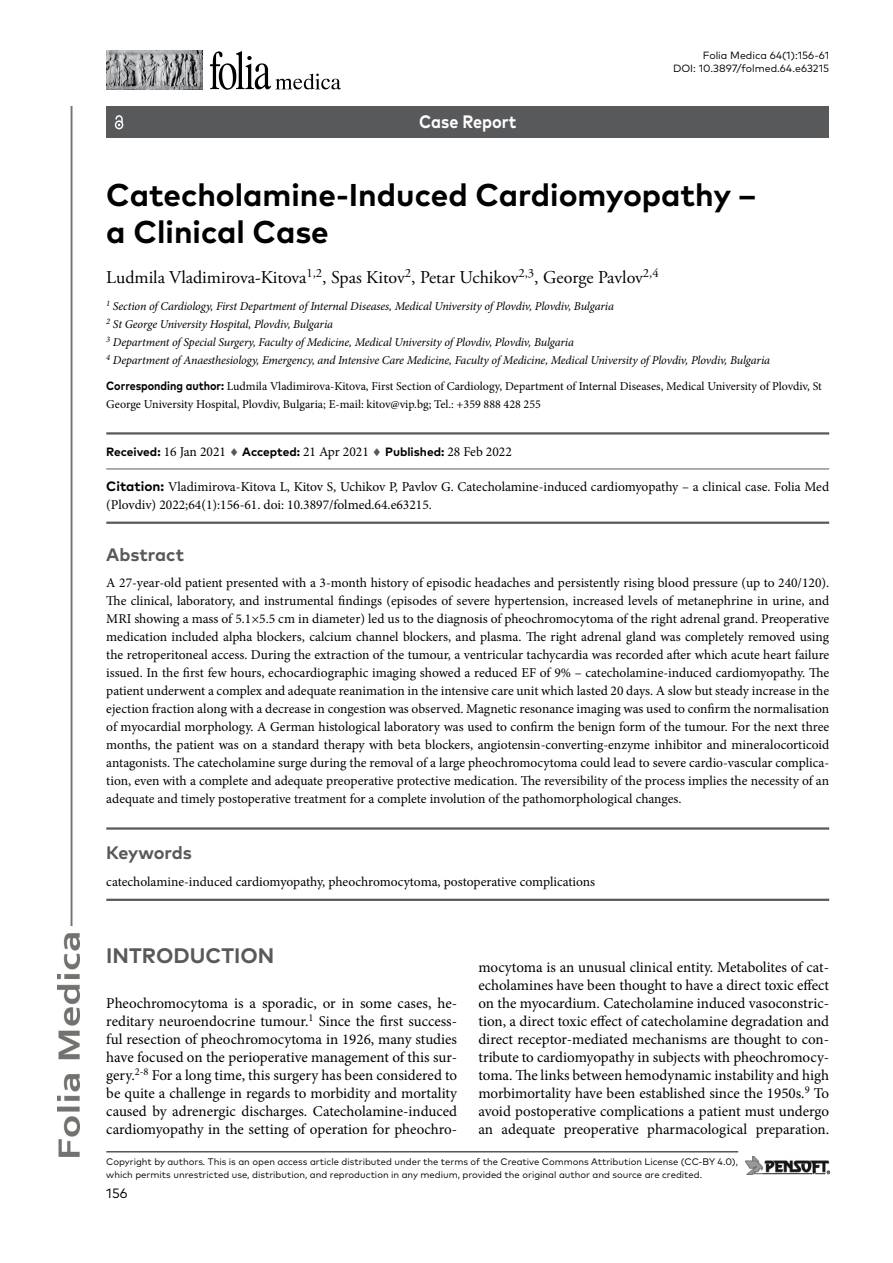
<style>
.page{position:relative;width:893px;height:1263px;background:#fff}
.page>*{position:absolute;margin:0;border:0;box-sizing:border-box;transform-origin:0 0}
.t1{font:700 31.5px/37.8px "FF Mark Pro";color:#000}
.t2{font:700 21px "FF Mark Pro";color:#58595b}
.t3{font:18px "Adobe Garamond Pro";color:#000}
.t4{font:700 18px "FF Mark Pro";color:#58595b}
.t5{font:700 18px "FF Mark Pro";color:#fff;scale:.9 1}
.t6{font:15px/18px "Minion Pro";color:#000;text-align:justify}
.t7{font:13.5px/18px "Minion Pro";letter-spacing:-.005em;color:#000}
.t8{font:13.5px "FF Mark Pro";color:#000}
.t9{font:italic 12px/18px "Minion Pro";letter-spacing:-.01em;color:#000}
.t10{font:12px/18px "Minion Pro";color:#000}
.t11{font:700 12px "FF Mark Pro";color:#000}
.t12{font:10.5px/12.6px "FF Mark Pro";color:#000;text-align:right}
.t13{font:9.45px/12.6px "FF Mark Pro";color:#000}
.s1{font-family:"FF Mark Pro";font-weight:700}
.s2{font-family:"Minion Pro";font-weight:400;font-size:13.5px}
.s3{color:#58595b}
.s4{font-style:italic}
</style>
<div class="page">
<img style="left:58px;top:106px;width:22px;height:1051px">
<hr style="left:106px;top:1151px;width:632px;height:1px;background:#000">
<img style="left:745px;top:1157px;width:84px;height:17px">
<img style="left:106px;top:51px;width:96px;height:38px">
<svg style="left:210px;top:51px;width:131px;height:39px"></svg>
<div style="left:106px;top:106px;width:723px;height:32px;background:#58595b"></div>
<svg style="left:115px;top:115px;width:8px;height:14px"></svg>
<hr style="left:106px;top:432px;width:723px;height:3px;background:#58595b">
<hr style="left:106px;top:469px;width:723px;height:1px;background:#58595b">
<hr style="left:106px;top:522px;width:723px;height:2px;background:#58595b">
<hr style="left:106px;top:827px;width:723px;height:3px;background:#58595b">
<hr style="left:106px;top:899px;width:723px;height:2px;background:#58595b">
<h3 class="t5" style="left:419px;top:108px;width:109px">Case Report</h3>
<p class="t12" style="left:673px;top:48px;width:158px">Folia Medica 64(1):156-61<br>DOI: 10.3897/folmed.64.e63215</p>
<h1 class="t1" style="left:106px;top:173px;width:652px">Catecholamine-Induced Cardiomyopathy – a Clinical Case</h1>
<h3 class="t3" style="left:106px;top:266px;width:554px">Ludmila Vladimirova-Kitova<sup>1,2</sup>, Spas Kitov<sup>2</sup>, Petar Uchikov<sup>2,3</sup>, George Pavlov<sup>2,4</sup></h3>
<p class="t9" style="left:106px;top:297px;width:665px"><sup>1</sup> Section of Cardiology, First Department of Internal Diseases, Medical University of Plovdiv, Plovdiv, Bulgaria<br><sup>2</sup> St George University Hospital, Plovdiv, Bulgaria<br><sup>3</sup> Department of Special Surgery, Faculty of Medicine, Medical University of Plovdiv, Plovdiv, Bulgaria<br><sup>4</sup> Department of Anaesthesiology, Emergency, and Intensive Care Medicine, Faculty of Medicine, Medical University of Plovdiv, Plovdiv, Bulgaria</p>
<p class="t10" style="left:106px;top:377px;width:717px"><span class="s1">Corresponding author:</span> Ludmila Vladimirova-Kitova, First Section of Cardiology, Department of Internal Diseases, Medical University of Plovdiv, St<br>George University Hospital, Plovdiv, Bulgaria; E-mail: kitov@vip.bg; Tel.: +359 888 428 255</p>
<p class="t11" style="left:106px;top:442px;width:407px">Received: <span class="s2">16 Jan 2021</span> <span class="s3">♦</span> Accepted: <span class="s2">21 Apr 2021</span> <span class="s3">♦</span> Published: <span class="s2">28 Feb 2022</span></p>
<p class="t7" style="left:106px;top:478px;width:724px"><span class="s1">Citation:</span> Vladimirova-Kitova L, Kitov S, Uchikov P, Pavlov G. Catecholamine-induced cardiomyopathy – a clinical case. Folia Med (Plovdiv) 2022;64(1):156-61. doi: 10.3897/folmed.64.e63215.</p>
<h3 class="t4" style="left:106px;top:541px;width:79px">Abstract</h3>
<p class="t7" style="left:106px;top:574px;width:724px;text-align:justify">A 27-year-old patient presented with a 3-month history of episodic headaches and persistently rising blood pressure (up to 240/120).<br>The clinical, laboratory, and instrumental findings (episodes of severe hypertension, increased levels of metanephrine in urine, and MRI showing a mass of 5.1×5.5 cm in diameter) led us to the diagnosis of pheochromocytoma of the right adrenal grand. Preoperative medication included alpha blockers, calcium channel blockers, and plasma. The right adrenal gland was completely removed using the retroperitoneal access. During the extraction of the tumour, a ventricular tachycardia was recorded after which acute heart failure issued. In the first few hours, echocardiographic imaging showed a reduced EF of 9% – catecholamine-induced cardiomyopathy. The patient underwent a complex and adequate reanimation in the intensive care unit which lasted 20 days. A slow but steady increase in the ejection fraction along with a decrease in congestion was observed. Magnetic resonance imaging was used to confirm the normalisation of myocardial morphology. A German histological laboratory was used to confirm the benign form of the tumour. For the next three months, the patient was on a standard therapy with beta blockers, angiotensin-converting-enzyme inhibitor and mineralocorticoid antagonists. Тhe catecholamine surge during the removal of a large pheochromocytoma could lead to severe cardio-vascular complica&shy;tion, even with a complete and adequate preoperative protective medication. The reversibility of the process implies the necessity of an adequate and timely postoperative treatment for a complete involution of the pathomorphological changes.</p>
<h3 class="t4" style="left:106px;top:839px;width:87px">Keywords</h3>
<p class="t7" style="left:106px;top:873px;width:490px">catecholamine-induced cardiomyopathy, pheochromocytoma, postoperative complications</p>
<h2 class="t2" style="left:106px;top:939px;width:169px">INTRODUCTION</h2>
<p class="t6" style="left:106px;top:994px;width:352px">Pheochromocytoma is a sporadic, or in some cases, he&shy;reditary neuroendocrine tumour.<sup>1</sup> Since the first success&shy;ful resection of pheochromocytoma in 1926, many studies have focused on the perioperative management of this sur&shy;gery.<sup>2-8</sup> For a long time, this surgery has been considered to be quite a challenge in regards to morbidity and mortality caused by adrenergic discharges. Catecholamine-induced cardiomyopathy in the setting of operation for pheochro-</p>
<p class="t6" style="left:478px;top:958px;width:352px">mocytoma is an unusual clinical entity. Metabolites of cat&shy;echolamines have been thought to have a direct toxic effect on the myocardium. Catecholamine induced vasoconstric&shy;tion, a direct toxic effect of catecholamine degradation and direct receptor-mediated mechanisms are thought to con&shy;tribute to cardiomyopathy in subjects with pheochromocy&shy;toma. The links between hemodynamic instability and high morbimortality have been established since the 1950s.<sup>9</sup> To avoid postoperative complications a patient must undergo an adequate preoperative pharmacological preparation.</p>
<p class="t13" style="left:106px;top:1154px;width:633px">Copyright by authors<span class="s4">.</span> This is an open access article distributed under the terms of the Creative Commons Attribution License (CC-BY 4.0), which permits unrestricted use, distribution, and reproduction in any medium, provided the original author and source are credited.</p>
<p class="t8" style="left:106px;top:1183px;width:23px">156</p>
</div>
